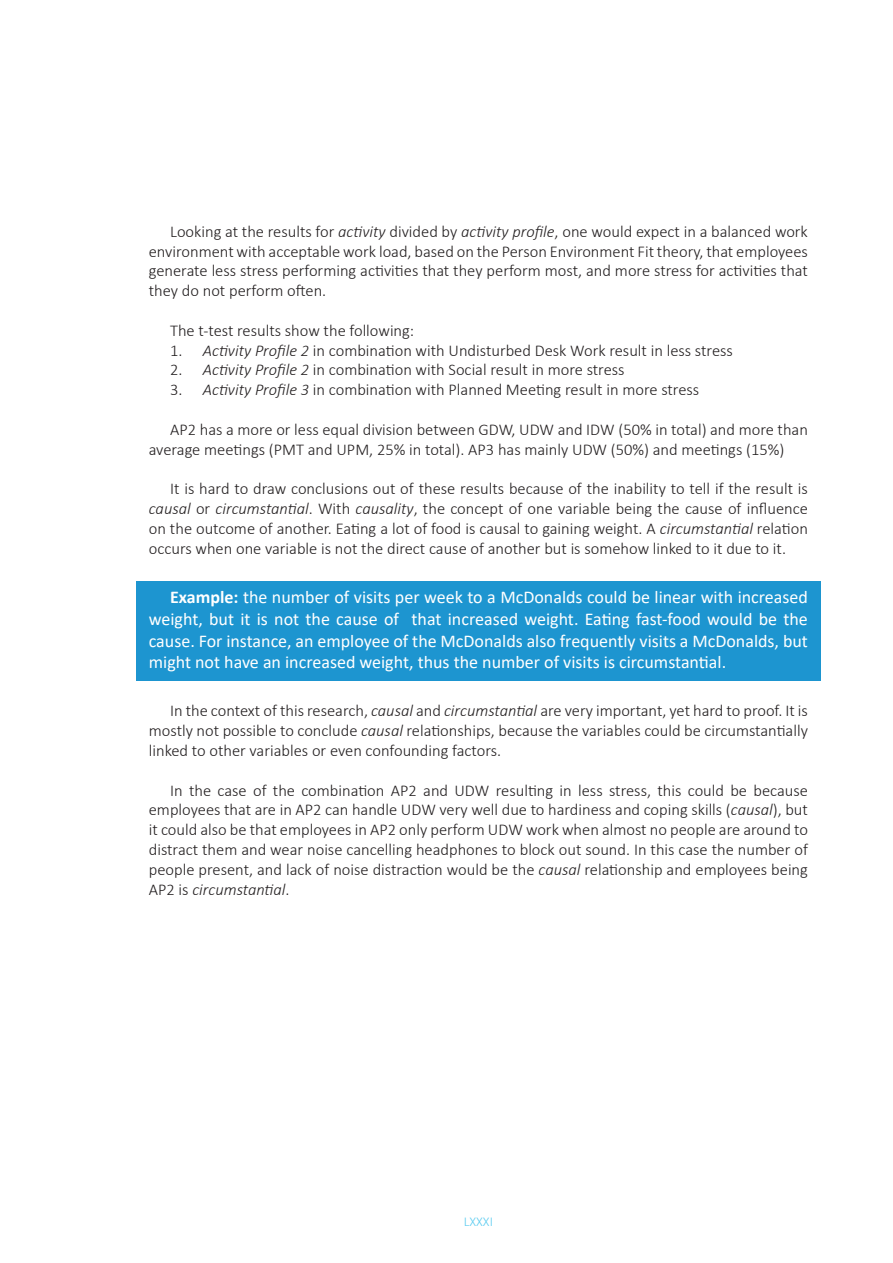
<style>
.page{position:relative;width:893px;height:1263px;background:#fff}
.page>*{position:absolute;margin:0;border:0;box-sizing:border-box;transform-origin:0 0}
.Block_text{font:18px/21.6px "Calibri";color:#fff;text-align:justify}
.Algemene_tekst-Appen{font:300 16.5px/19.8px "Calibri";color:#231f20;text-align:justify}
.t1{font:300 13.5px "Calibri";color:#5dccf0}
.s1{font-style:italic}
.s2{font-weight:700}
</style>
<div class="page">
<div style="left:136px;top:581px;width:685px;height:100px;background:#1d95d0"></div>
<p class="Algemene_tekst-Appen" style="left:149px;top:221px;width:661px;text-indent:21px">Looking at the results for <span class="s1">activity</span> divided by <span class="s1">activity profile</span>, one would expect in a balanced work environment with acceptable work load, based on the Person Environment Fit theory, that employees generate less stress performing activities that they perform most, and more stress for activities that they do not perform often.</p>
<p class="Algemene_tekst-Appen" style="left:170px;top:320px;width:246px">The t-test results show the following:</p>
<p class="Algemene_tekst-Appen" style="left:170px;top:340px;width:564px">1. <span class="s1">Activity Profile 2</span> in combination with Undisturbed Desk Work result in less stress</p>
<p class="Algemene_tekst-Appen" style="left:170px;top:360px;width:456px">2. <span class="s1">Activity Profile 2</span> in combination with Social result in more stress</p>
<p class="Algemene_tekst-Appen" style="left:170px;top:380px;width:531px">3. <span class="s1">Activity Profile 3</span> in combination with Planned Meeting result in more stress</p>
<p class="Algemene_tekst-Appen" style="left:149px;top:419px;width:661px;text-indent:21px">AP2 has a more or less equal division between GDW, UDW and IDW (50% in total) and more than average meetings (PMT and UPM, 25% in total). AP3 has mainly UDW (50%) and meetings (15%)</p>
<p class="Algemene_tekst-Appen" style="left:149px;top:479px;width:661px;text-indent:21px">It is hard to draw conclusions out of these results because of the inability to tell if the result is <span class="s1">causal</span> or <span class="s1">circumstantial</span>. With <span class="s1">causality</span>, the concept of one variable being the cause of influence on the outcome of another. Eating a lot of food is causal to gaining weight. A <span class="s1">circumstantial</span> relation occurs when one variable is not the direct cause of another but is somehow linked to it due to it.</p>
<p class="Block_text" style="left:149px;top:586px;width:661px;text-indent:21px"><span class="s2">Example:</span> the number of visits per week to a McDonalds could be linear with increased weight, but it is not the cause of that increased weight. Eating fast-food would be the cause. For instance, an employee of the McDonalds also frequently visits a McDonalds, but might not have an increased weight, thus the number of visits is circumstantial.</p>
<p class="Algemene_tekst-Appen" style="left:149px;top:701px;width:661px;text-indent:21px">In the context of this research, <span class="s1">causal</span> and <span class="s1">circumstantial</span> are very important, yet hard to proof. It is mostly not possible to conclude <span class="s1">causal</span> relationships, because the variables could be circumstantially linked to other variables or even confounding factors.</p>
<p class="Algemene_tekst-Appen" style="left:149px;top:780px;width:661px;text-indent:21px">In the case of the combination AP2 and UDW resulting in less stress, this could be because employees that are in AP2 can handle UDW very well due to hardiness and coping skills (<span class="s1">causal</span>), but it could also be that employees in AP2 only perform UDW work when almost no people are around to distract them and wear noise cancelling headphones to block out sound. In this case the number of people present, and lack of noise distraction would be the <span class="s1">causal</span> relationship and employees being AP2 is <span class="s1">circumstantial</span>.</p>
<p class="t1" style="left:464px;top:1213px;width:31px">LXXXI</p>
</div>
